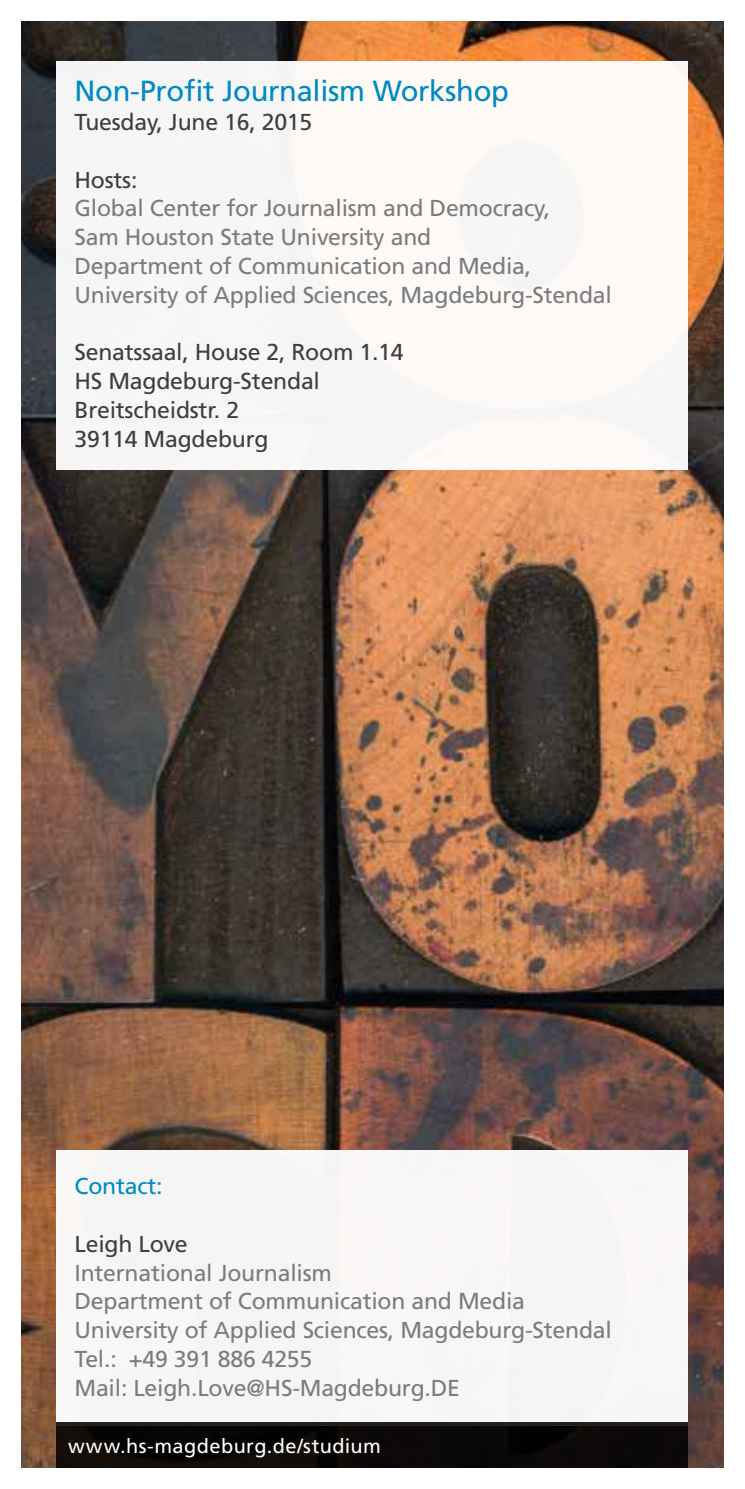
<style>
.page{position:relative;width:745px;height:1489px;background:#fff}
.page>*{position:absolute;margin:0;border:0;box-sizing:border-box;transform-origin:0 0}
.t1{font:29px "Frutiger";letter-spacing:-.01em;color:#008ac2}
.t2{font:23px/28.8px "Frutiger";letter-spacing:-.01em;color:#7b7c7e}
.t3{font:23px/28.8px "Frutiger";letter-spacing:-.01em;color:#3e3d40}
.t4{font:23px "Frutiger";letter-spacing:-.01em;color:#008ac2}
.t5{font:20px "Frutiger";letter-spacing:.02em;color:#fff}
</style>
<div class="page">
<img style="left:21px;top:21px;width:702px;height:1446px">
<div style="left:57px;top:1149px;width:630px;height:275px;background:#f7f6f6"></div>
<div style="left:57px;top:61px;width:630px;height:408px;background:#f7f7f6"></div>
<svg style="left:57px;top:1422px;width:630px;height:45px;background:#0c0908"></svg>
<p class="t1" style="left:74px;top:74px;width:436px">Non-Profit Journalism Workshop</p>
<p class="t3" style="left:74px;top:107px;width:239px">Tuesday, June 16, 2015</p>
<p class="t3" style="left:74px;top:165px;width:64px">Hosts:</p>
<p class="t2" style="left:74px;top:194px;width:538px">Global Center for Journalism and Democracy,<br>Sam Houston State University and<br>Department of Communication and Media, University of Applied Sciences, Magdeburg-Stendal</p>
<p class="t3" style="left:74px;top:337px;width:330px">Senatssaal, House 2, Room 1.14<br>HS Magdeburg-Stendal<br>Breitscheidstr. 2<br>39114 Magdeburg</p>
<p class="t4" style="left:74px;top:1172px;width:89px">Contact:</p>
<p class="t3" style="left:74px;top:1229px;width:115px">Leigh Love</p>
<p class="t2" style="left:74px;top:1257px;width:538px">International Journalism<br>Department of Communication and Media University of Applied Sciences, Magdeburg-Stendal Tel.: +49 391 886 4255<br>Mail: Leigh.Love@HS-Magdeburg.DE</p>
<p class="t5" style="left:68px;top:1433px;width:314px">www.hs-magdeburg.de/studium</p>
</div>
